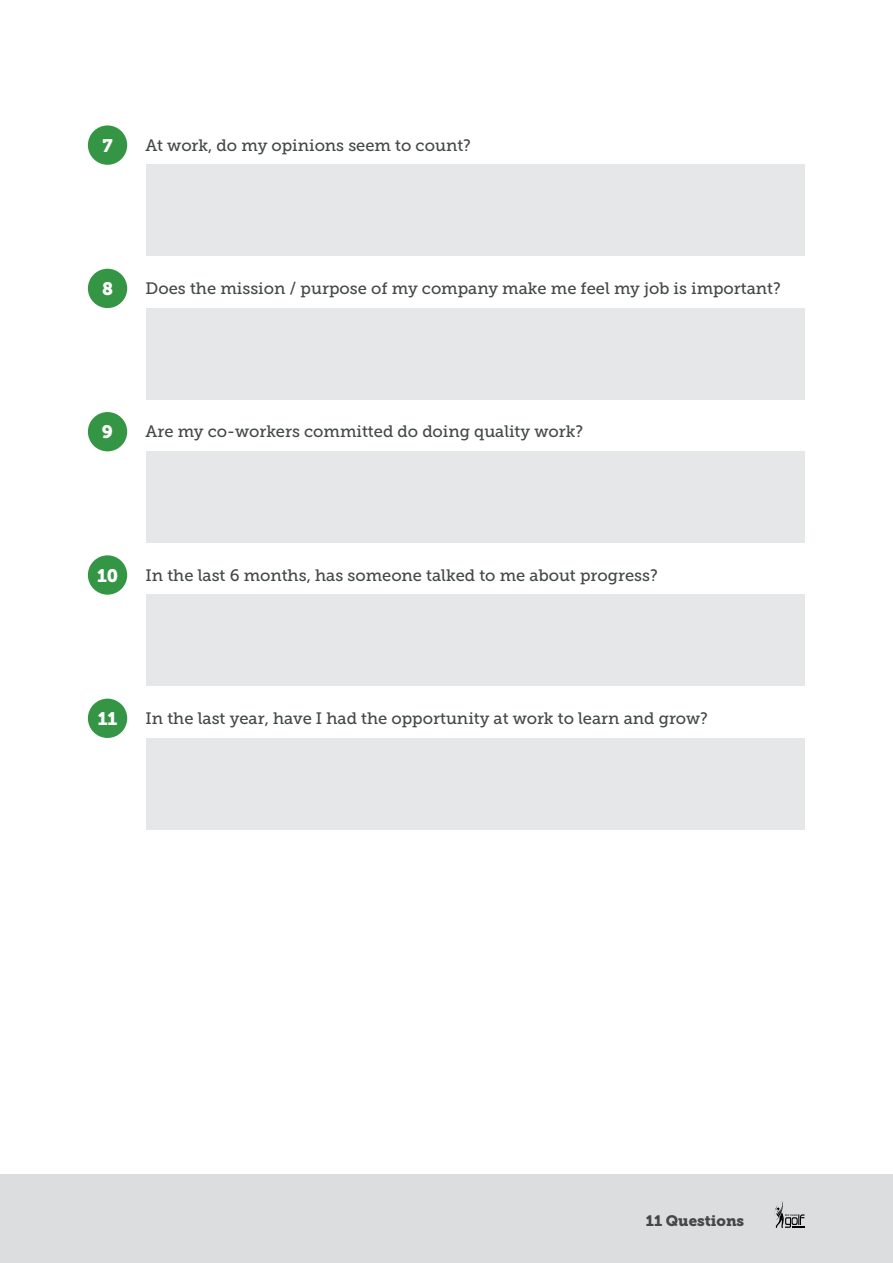
<style>
.page{position:relative;width:893px;height:1263px;background:#fff}
.page>*{position:absolute;margin:0;border:0;box-sizing:border-box;transform-origin:0 0}
.t1{font:18px "Museo Slab 900";color:#fff}
.t2{font:16.5px "Museo Slab 500";color:#434947}
.t3{font:15px "Museo Slab 900";color:#434947}
</style>
<div class="page">
<div style="left:88px;top:125px;width:39px;height:40px;background:#349645;border-radius:50%"></div>
<div style="left:88px;top:269px;width:39px;height:39px;background:#349645;border-radius:50%"></div>
<div style="left:88px;top:412px;width:39px;height:39px;background:#349645;border-radius:50%"></div>
<div style="left:88px;top:555px;width:39px;height:40px;background:#349645;border-radius:50%"></div>
<div style="left:88px;top:699px;width:39px;height:39px;background:#349645;border-radius:50%"></div>
<div style="left:146px;top:165px;width:658px;height:91px;background:#e6e7e8"></div>
<div style="left:146px;top:308px;width:658px;height:91px;background:#e6e7e8"></div>
<div style="left:146px;top:451px;width:658px;height:91px;background:#e6e7e8"></div>
<div style="left:146px;top:595px;width:658px;height:91px;background:#e6e7e8"></div>
<div style="left:146px;top:738px;width:658px;height:91px;background:#e6e7e8"></div>
<div style="left:0;top:1174px;width:893px;height:89px;background:#dcddde"></div>
<svg style="left:774px;top:1201px;width:30px;height:27px"></svg>
<p class="t1" style="left:102px;top:135px;width:12px">7</p>
<p class="t2" style="left:146px;top:136px;width:327px">At work, do my opinions seem to count?</p>
<p class="t1" style="left:102px;top:278px;width:13px">8</p>
<p class="t2" style="left:146px;top:279px;width:637px">Does the mission / purpose of my company make me feel my job is important?</p>
<p class="t1" style="left:102px;top:422px;width:13px">9</p>
<p class="t2" style="left:146px;top:422px;width:439px">Are my co-workers committed do doing quality work?</p>
<p class="t1" style="left:97px;top:565px;width:23px">10</p>
<p class="t2" style="left:146px;top:566px;width:514px">In the last 6 months, has someone talked to me about progress?</p>
<p class="t1" style="left:98px;top:708px;width:21px">11</p>
<p class="t2" style="left:146px;top:709px;width:564px">In the last year, have I had the opportunity at work to learn and grow?</p>
<p class="t3" style="left:646px;top:1212px;width:100px">11 Questions</p>
</div>
